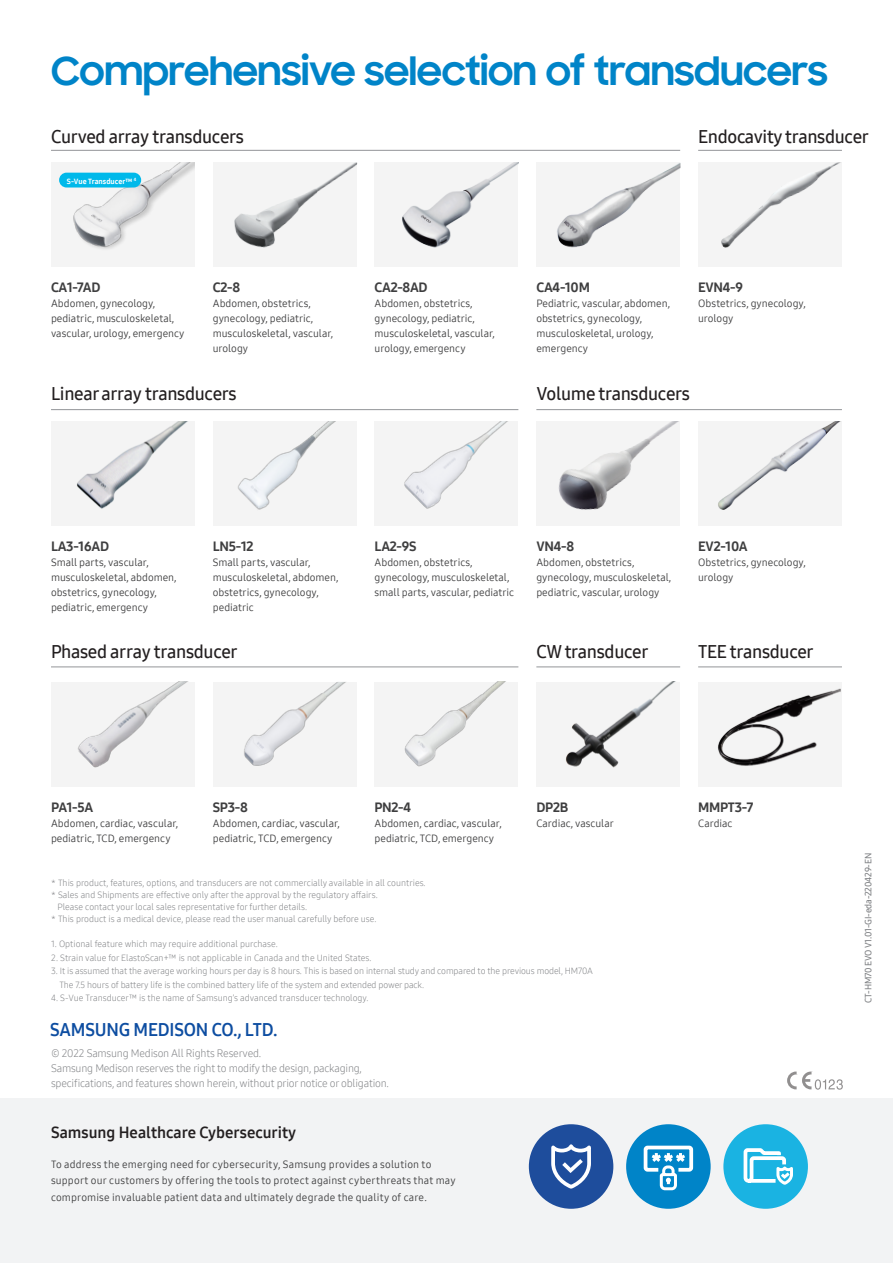
<style>
.page{position:relative;width:893px;height:1263px;background:#fff}
.page>*{position:absolute;margin:0;border:0;box-sizing:border-box;transform-origin:0 0}
.t1{font:700 39px "Samsung Sharp Sans";letter-spacing:-.01em;color:#0084c8}
.t2{font:18px "Samsung One 600";letter-spacing:-.02em;color:#231f20}
.t3{font:18px "Samsung One 700";letter-spacing:-.01em;color:#0d4da1}
.t4{font:15.75px "Samsung One 700";color:#231f20}
.t5{font:13.5px "Samsung One 800";letter-spacing:-.02em;color:#3e3e3f}
.t6{font:10.8px/15px "Samsung One 300";letter-spacing:-.02em;color:#808285}
.본문_내용_설명글{font:10.5px/15px "Samsung One 400";color:#3e3e3f}
.t7{font:9px "Samsung One 300";color:#808285}
.t8{font:9px "Samsung One 600";letter-spacing:-.02em;color:#808285}
.t9{font:7.5px "Samsung One 800";color:#fff}
</style>
<div class="page">
<div style="left:0;top:1099px;width:893px;height:164px;background:#f2f3f4"></div>
<div style="left:529px;top:1124px;width:84px;height:85px;background:#1e4d9c;border-radius:50%"></div>
<svg style="left:551px;top:1144px;width:40px;height:45px"></svg>
<div style="left:626px;top:1124px;width:85px;height:85px;background:#0084c8;border-radius:50%"></div>
<div style="left:644px;top:1146px;width:49px;height:26px;border:4px solid #fff;border-radius:2px"></div>
<svg style="left:648px;top:1150px;width:40px;height:41px"></svg>
<div style="left:723px;top:1124px;width:85px;height:85px;background:#1ab3e2;border-radius:50%"></div>
<svg style="left:743px;top:1148px;width:50px;height:37px"></svg>
<svg style="left:787px;top:1071px;width:56px;height:19px"></svg>
<hr style="left:51px;top:150px;width:629px;height:1px;background:#939598">
<hr style="left:51px;top:409px;width:467px;height:1px;background:#939598">
<hr style="left:698px;top:150px;width:144px;height:1px;background:#939598">
<div style="left:213px;top:162px;width:144px;height:105px;background:#f4f4f4"></div>
<div style="left:51px;top:162px;width:144px;height:105px;background:#f4f4f4"></div>
<div style="left:375px;top:162px;width:143px;height:105px;background:#f4f4f4"></div>
<div style="left:536px;top:162px;width:144px;height:105px;background:#f4f4f4"></div>
<img style="left:234px;top:162px;width:123px;height:86px">
<img style="left:59px;top:162px;width:136px;height:87px">
<img style="left:402px;top:162px;width:117px;height:86px">
<img style="left:557px;top:163px;width:123px;height:85px">
<hr style="left:51px;top:667px;width:467px;height:1px;background:#939598">
<div style="left:213px;top:682px;width:144px;height:104px;background:#f4f4f4"></div>
<div style="left:51px;top:682px;width:144px;height:104px;background:#f4f4f4"></div>
<div style="left:375px;top:682px;width:143px;height:104px;background:#f4f4f4"></div>
<img style="left:244px;top:682px;width:102px;height:84px">
<img style="left:78px;top:682px;width:109px;height:86px">
<img style="left:374px;top:682px;width:131px;height:98px">
<hr style="left:536px;top:409px;width:306px;height:1px;background:#939598">
<hr style="left:536px;top:667px;width:144px;height:1px;background:#939598">
<hr style="left:698px;top:667px;width:144px;height:1px;background:#939598">
<div style="left:536px;top:421px;width:144px;height:104px;background:#f4f4f4"></div>
<div style="left:536px;top:682px;width:144px;height:104px;background:#f4f4f4"></div>
<div style="left:698px;top:682px;width:144px;height:104px;background:#f4f4f4"></div>
<img style="left:558px;top:421px;width:121px;height:89px">
<img style="left:565px;top:682px;width:110px;height:86px">
<img style="left:718px;top:688px;width:123px;height:78px">
<div style="left:51px;top:421px;width:144px;height:104px;background:#f4f4f4"></div>
<div style="left:213px;top:421px;width:144px;height:104px;background:#f4f4f4"></div>
<div style="left:375px;top:421px;width:143px;height:104px;background:#f4f4f4"></div>
<div style="left:698px;top:162px;width:144px;height:105px;background:#f4f4f4"></div>
<div style="left:698px;top:421px;width:144px;height:104px;background:#f4f4f4"></div>
<img style="left:77px;top:421px;width:111px;height:88px">
<img style="left:238px;top:421px;width:98px;height:89px">
<img style="left:404px;top:421px;width:104px;height:88px">
<img style="left:721px;top:162px;width:120px;height:86px">
<img style="left:718px;top:421px;width:123px;height:89px">
<div style="left:59px;top:173px;width:82px;height:14px;background:#00b9ea;border-radius:7px"></div>
<p class="t1" style="left:51px;top:42px;width:778px">Comprehensive selection of transducers</p>
<p class="t2" style="left:51px;top:125px;width:195px">Curved array transducers</p>
<p class="t2" style="left:698px;top:125px;width:172px">Endocavity transducer</p>
<p class="t9" style="left:67px;top:176px;width:71px">S-Vue Transducer™ <sup>4</sup></p>
<p class="t5" style="left:51px;top:278px;width:51px">CA1-7AD</p>
<p class="본문_내용_설명글" style="left:51px;top:296px;width:135px">Abdomen, gynecology, pediatric, musculoskeletal, vascular, urology, emergency</p>
<p class="t5" style="left:213px;top:278px;width:29px">C2-8</p>
<p class="본문_내용_설명글" style="left:213px;top:296px;width:122px">Abdomen, obstetrics, gynecology, pediatric, musculoskeletal, vascular, urology</p>
<p class="t5" style="left:375px;top:278px;width:55px">CA2-8AD</p>
<p class="본문_내용_설명글" style="left:375px;top:296px;width:122px">Abdomen, obstetrics, gynecology, pediatric, musculoskeletal, vascular, urology, emergency</p>
<p class="t5" style="left:536px;top:278px;width:55px">CA4-10M</p>
<p class="본문_내용_설명글" style="left:536px;top:296px;width:135px">Pediatric, vascular, abdomen, obstetrics, gynecology, musculoskeletal, urology, emergency</p>
<p class="t5" style="left:698px;top:278px;width:46px">EVN4-9</p>
<p class="본문_내용_설명글" style="left:698px;top:296px;width:109px">Obstetrics, gynecology, urology</p>
<p class="t2" style="left:51px;top:382px;width:187px">Linear array transducers</p>
<p class="t2" style="left:536px;top:382px;width:155px">Volume transducers</p>
<p class="t5" style="left:51px;top:537px;width:60px">LA3-16AD</p>
<p class="본문_내용_설명글" style="left:51px;top:554px;width:127px">Small parts, vascular, musculoskeletal, abdomen, obstetrics, gynecology, pediatric, emergency</p>
<p class="t5" style="left:213px;top:537px;width:42px">LN5-12</p>
<p class="본문_내용_설명글" style="left:213px;top:554px;width:127px">Small parts, vascular, musculoskeletal, abdomen, obstetrics, gynecology, pediatric</p>
<p class="t5" style="left:375px;top:537px;width:43px">LA2-9S</p>
<p class="본문_내용_설명글" style="left:375px;top:554px;width:141px">Abdomen, obstetrics, gynecology, musculoskeletal, small parts, vascular, pediatric</p>
<p class="t5" style="left:536px;top:537px;width:39px">VN4-8</p>
<p class="본문_내용_설명글" style="left:536px;top:554px;width:136px">Abdomen, obstetrics, gynecology, musculoskeletal, pediatric, vascular, urology</p>
<p class="t5" style="left:698px;top:537px;width:51px">EV2-10A</p>
<p class="본문_내용_설명글" style="left:698px;top:554px;width:109px">Obstetrics, gynecology, urology</p>
<p class="t2" style="left:51px;top:640px;width:188px">Phased array transducer</p>
<p class="t2" style="left:536px;top:640px;width:114px">CW transducer</p>
<p class="t2" style="left:698px;top:640px;width:117px">TEE transducer</p>
<p class="t5" style="left:51px;top:798px;width:44px">PA1-5A</p>
<p class="본문_내용_설명글" style="left:51px;top:816px;width:129px">Abdomen, cardiac, vascular, pediatric, TCD, emergency</p>
<p class="t5" style="left:213px;top:798px;width:37px">SP3-8</p>
<p class="본문_내용_설명글" style="left:213px;top:816px;width:129px">Abdomen, cardiac, vascular, pediatric, TCD, emergency</p>
<p class="t5" style="left:375px;top:798px;width:38px">PN2-4</p>
<p class="본문_내용_설명글" style="left:375px;top:816px;width:129px">Abdomen, cardiac, vascular, pediatric, TCD, emergency</p>
<p class="t5" style="left:536px;top:798px;width:33px">DP2B</p>
<p class="본문_내용_설명글" style="left:536px;top:816px;width:79px">Cardiac, vascular</p>
<p class="t7" style="left:51px;top:876px;width:376px">* This product, features, options, and transducers are not commercially available in all countries.</p>
<p class="t7" style="left:51px;top:888px;width:328px">* Sales and Shipments are effective only after the approval by the regulatory affairs.</p>
<p class="t7" style="left:58px;top:900px;width:251px">Please contact your local sales representative for further details.</p>
<p class="t7" style="left:51px;top:912px;width:327px">* This product is a medical device, please read the user manual carefully before use.</p>
<p class="t7" style="left:51px;top:938px;width:228px">1. Optional feature which may require additional purchase.</p>
<p class="t7" style="left:51px;top:951px;width:322px">2. Strain value for ElastoScan+™ is not applicable in Canada and the United States.</p>
<p class="t7" style="left:51px;top:965px;width:543px">3. It is assumed that the average working hours per day is 8 hours. This is based on internal study and compared to the previous model, HM70A</p>
<p class="t7" style="left:59px;top:978px;width:366px">The 7.5 hours of battery life is the combined battery life of the system and extended power pack.</p>
<p class="t7" style="left:51px;top:992px;width:319px">4. S-Vue Transducer™ is the name of Samsung’s advanced transducer technology.</p>
<p class="t3" style="left:50px;top:1018px;width:229px">SAMSUNG MEDISON CO., LTD.</p>
<p class="t6" style="left:51px;top:1046px;width:212px">© 2022 Samsung Medison All Rights Reserved.</p>
<p class="t6" style="left:51px;top:1061px;width:339px">Samsung Medison reserves the right to modify the design, packaging, specifications, and features shown herein, without prior notice or obligation.</p>
<p class="t4" style="left:51px;top:1122px;width:247px">Samsung Healthcare Cybersecurity</p>
<p class="본문_내용_설명글" style="left:51px;top:1156px;width:406px;line-height:16.5px">To address the emerging need for cybersecurity, Samsung provides a solution to support our customers by offering the tools to protect against cyberthreats that may compromise invaluable patient data and ultimately degrade the quality of care.</p>
<p class="t5" style="left:698px;top:798px;width:57px">MMPT3-7</p>
<p class="본문_내용_설명글" style="left:698px;top:816px;width:36px">Cardiac</p>
<p class="t8" style="left:862px;top:1003px;width:151px;rotate:-90deg">CT-HM70 EVO V1.01-GI-eda-220429-EN</p>
</div>
